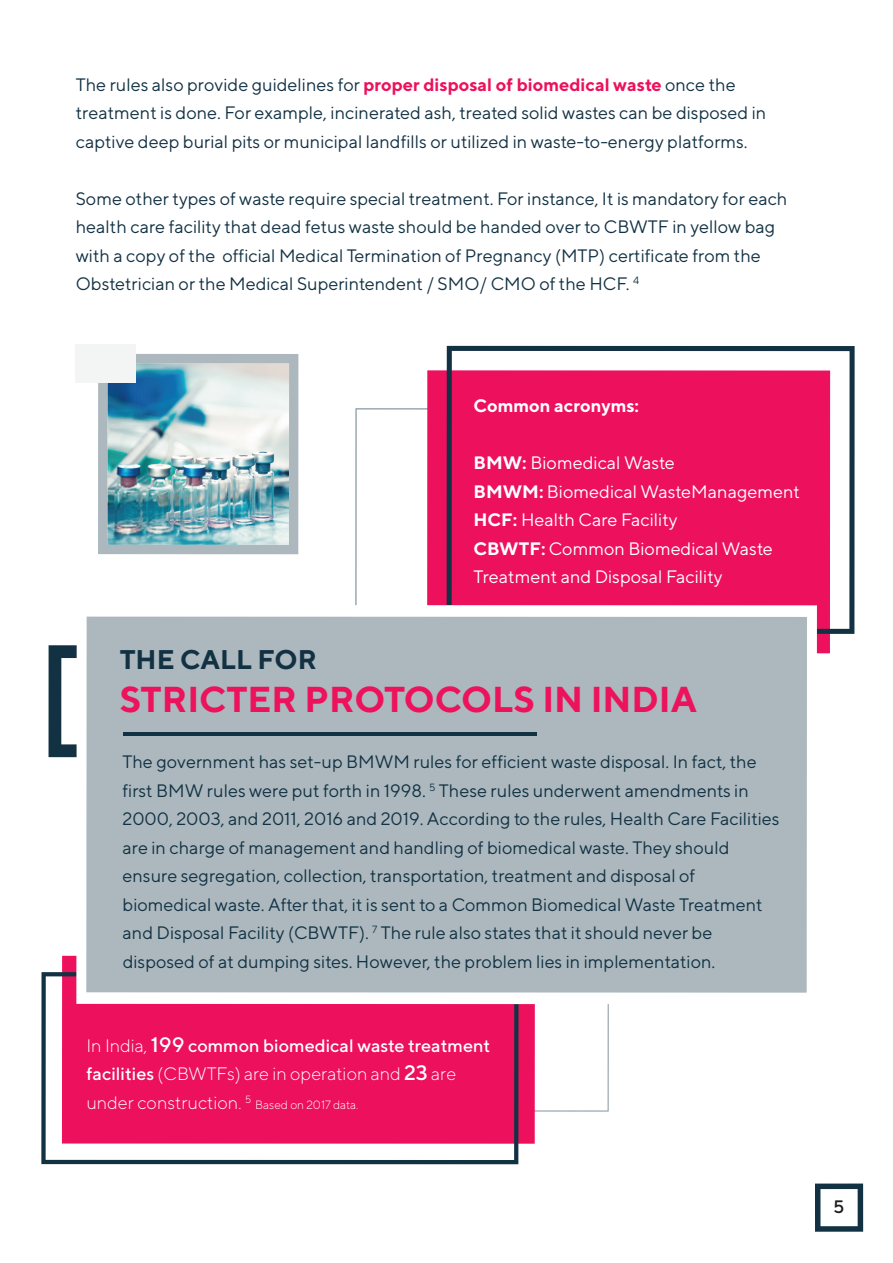
<style>
.page{position:relative;width:893px;height:1263px;background:#fff}
.page>*{position:absolute;margin:0;border:0;box-sizing:border-box;transform-origin:0 0}
.t1{font:700 36px "TT Norms";color:#ec135c}
.t2{font:700 27px "TT Norms";color:#123244}
.t3{font:18px/28.5px "TT Norms";color:#123244}
.t4{font:18px/28.5px "TT Norms";color:#fff}
.t5{font:300 18px/28.5px "TT Norms";color:#fff}
.t6{font:700 18px "TT Norms";color:#fff}
.t7{font:500 18px "TT Norms";color:#1c1c1d}
.t8{font:300 12px "TT Norms";color:#fff}
.s1{font-weight:700;color:#ed105c}
.s2{font-weight:700}
.s3{font-weight:500;font-size:21px}
.s4{font-weight:500}
</style>
<div class="page">
<div style="left:62px;top:956px;width:473px;height:188px;background:#ed105c"></div>
<svg style="left:41px;top:972px;width:477px;height:192px"></svg>
<svg style="left:355px;top:408px;width:72px;height:197px"></svg>
<div style="left:427px;top:370px;width:403px;height:283px;background:#ed105c"></div>
<svg style="left:447px;top:346px;width:408px;height:288px"></svg>
<svg style="left:49px;top:645px;width:27px;height:112px"></svg>
<svg style="left:76px;top:605px;width:741px;height:399px;fill:#acb8be"></svg>
<hr style="left:123px;top:732px;width:413px;height:4px;background:#123244">
<svg style="left:815px;top:1183px;width:48px;height:49px"></svg>
<img style="left:98px;top:354px;width:200px;height:200px">
<div style="left:76px;top:344px;width:60px;height:38px;background:#f3f4f4"></div>
<p class="t3" style="left:76px;top:70px;width:692px">The rules also provide guidelines for <span class="s1">proper disposal of biomedical waste</span> once the treatment is done. For example, incinerated ash, treated solid wastes can be disposed in captive deep burial pits or municipal landfills or utilized in waste-to-energy platforms.</p>
<p class="t3" style="left:76px;top:184px;width:713px">Some other types of waste require special treatment. For instance, It is mandatory for each health care facility that dead fetus waste should be handed over to CBWTF in yellow bag with a copy of the official Medical Termination of Pregnancy (MTP) certificate from the Obstetrician or the Medical Superintendent / SMO/ CMO of the HCF. <sup>4</sup></p>
<p class="t6" style="left:474px;top:394px;width:167px">Common acronyms:</p>
<p class="t4" style="left:474px;top:448px;width:328px"><span class="s2">BMW:</span> Biomedical Waste<br><span class="s2">BMWM:</span> Biomedical WasteManagement<br><span class="s2">HCF:</span> Health Care Facility<br><span class="s2">CBWTF:</span> Common Biomedical Waste<br>Treatment and Disposal Facility</p>
<h2 class="t2" style="left:120px;top:642px;width:199px">THE CALL FOR</h2>
<h1 class="t1" style="left:120px;top:677px;width:579px">STRICTER PROTOCOLS IN INDIA</h1>
<p class="t3" style="left:122px;top:747px;width:659px">The government has set-up BMWM rules for efficient waste disposal. In fact, the first BMW rules were put forth in 1998. <sup>5</sup> These rules underwent amendments in 2000, 2003, and 2011, 2016 and 2019. According to the rules, Health Care Facilities are in charge of management and handling of biomedical waste. They should ensure segregation, collection, transportation, treatment and disposal of biomedical waste. After that, it is sent to a Common Biomedical Waste Treatment and Disposal Facility (CBWTF). <sup>7</sup> The rule also states that it should never be disposed of at dumping sites. However, the problem lies in implementation.</p>
<p class="t5" style="left:86px;top:1031px;width:405px">In India, <span class="s3">199</span> <span class="s4">common biomedical waste treatment facilities</span> (CBWTFs) are in operation and <span class="s3">23</span> are under construction. <sup>5</sup></p>
<p class="t8" style="left:255px;top:1097px;width:105px">Based on 2017 data.</p>
<p class="t7" style="left:833px;top:1196px;width:13px">5</p>
</div>
